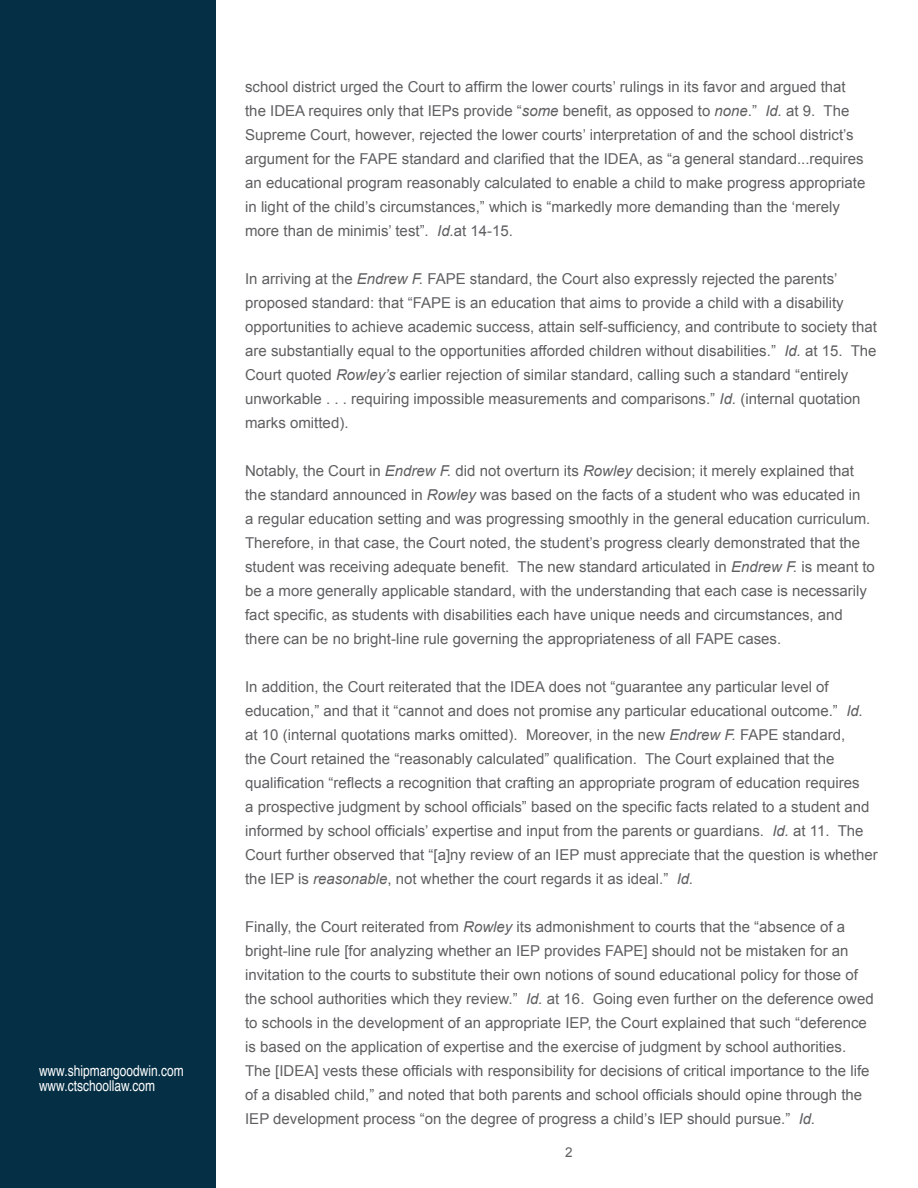
<style>
.page{position:relative;width:918px;height:1188px;background:#fff}
.page>*{position:absolute;margin:0;border:0;box-sizing:border-box;transform-origin:0 0}
.t1{font:15px/24px "Arial";color:#5f5f62}
.t2{font:15px "Helvetica";color:#fff;scale:.8 1}
.t3{font:13.5px "Arial";color:#5f5f62}
.s1{font-style:italic}
</style>
<div class="page">
<div style="left:0;top:0;width:216px;height:1188px;background:#052f45"></div>
<p class="t2" style="left:39px;top:1059px;width:182px">www.shipmangoodwin.com</p>
<p class="t2" style="left:39px;top:1074px;width:147px">www.ctschoollaw.com</p>
<p class="t1" style="left:245px;top:75px;width:622px">school district urged the Court to affirm the lower courts’ rulings in its favor and argued that the IDEA requires only that IEPs provide “<span class="s1">some</span> benefit, as opposed to <span class="s1">none</span>.” <span class="s1">Id.</span> at 9. The Supreme Court, however, rejected the lower courts’ interpretation of and the school district’s argument for the FAPE standard and clarified that the IDEA, as “a general standard...requires an educational program reasonably calculated to enable a child to make progress appropriate in light of the child’s circumstances,” which is “markedly more demanding than the ‘merely more than de minimis’ test”. <span class="s1">Id.</span>at 14-15.</p>
<p class="t1" style="left:245px;top:267px;width:633px">In arriving at the <span class="s1">Endrew F.</span> FAPE standard, the Court also expressly rejected the parents’ proposed standard: that “FAPE is an education that aims to provide a child with a disability opportunities to achieve academic success, attain self-sufficiency, and contribute to society that are substantially equal to the opportunities afforded children without disabilities.” <span class="s1">Id.</span> at 15. The Court quoted <span class="s1">Rowley’s</span> earlier rejection of similar standard, calling such a standard “entirely unworkable . . . requiring impossible measurements and comparisons.” <span class="s1">Id.</span> (internal quotation marks omitted).</p>
<p class="t1" style="left:245px;top:459px;width:631px">Notably, the Court in <span class="s1">Endrew F.</span> did not overturn its <span class="s1">Rowley</span> decision; it merely explained that the standard announced in <span class="s1">Rowley</span> was based on the facts of a student who was educated in<br>a regular education setting and was progressing smoothly in the general education curriculum.<br>Therefore, in that case, the Court noted, the student’s progress clearly demonstrated that the student was receiving adequate benefit. The new standard articulated in <span class="s1">Endrew F.</span> is meant to be a more generally applicable standard, with the understanding that each case is necessarily fact specific, as students with disabilities each have unique needs and circumstances, and there can be no bright-line rule governing the appropriateness of all FAPE cases.</p>
<p class="t1" style="left:245px;top:675px;width:634px">In addition, the Court reiterated that the IDEA does not “guarantee any particular level of education,” and that it “cannot and does not promise any particular educational outcome.” <span class="s1">Id. </span>at 10 (internal quotations marks omitted). Moreover, in the new <span class="s1">Endrew F.</span> FAPE standard,<br>the Court retained the “reasonably calculated” qualification. The Court explained that the qualification “reflects a recognition that crafting an appropriate program of education requires<br>a prospective judgment by school officials” based on the specific facts related to a student and informed by school officials’ expertise and input from the parents or guardians. <span class="s1">Id.</span> at 11. The Court further observed that “[a]ny review of an IEP must appreciate that the question is whether the IEP is <span class="s1">reasonable</span>, not whether the court regards it as ideal.” <span class="s1">Id.</span></p>
<p class="t1" style="left:245px;top:915px;width:630px">Finally, the Court reiterated from <span class="s1">Rowley</span> its admonishment to courts that the “absence of a bright-line rule [for analyzing whether an IEP provides FAPE] should not be mistaken for an invitation to the courts to substitute their own notions of sound educational policy for those of the school authorities which they review.” <span class="s1">Id.</span> at 16. Going even further on the deference owed to schools in the development of an appropriate IEP, the Court explained that such “deference is based on the application of expertise and the exercise of judgment by school authorities.<br>The [IDEA] vests these officials with responsibility for decisions of critical importance to the life of a disabled child,” and noted that both parents and school officials should opine through the IEP development process “on the degree of progress a child’s IEP should pursue.” <span class="s1">Id.</span></p>
<p class="t3" style="left:565px;top:1144px;width:9px">2</p>
</div>
